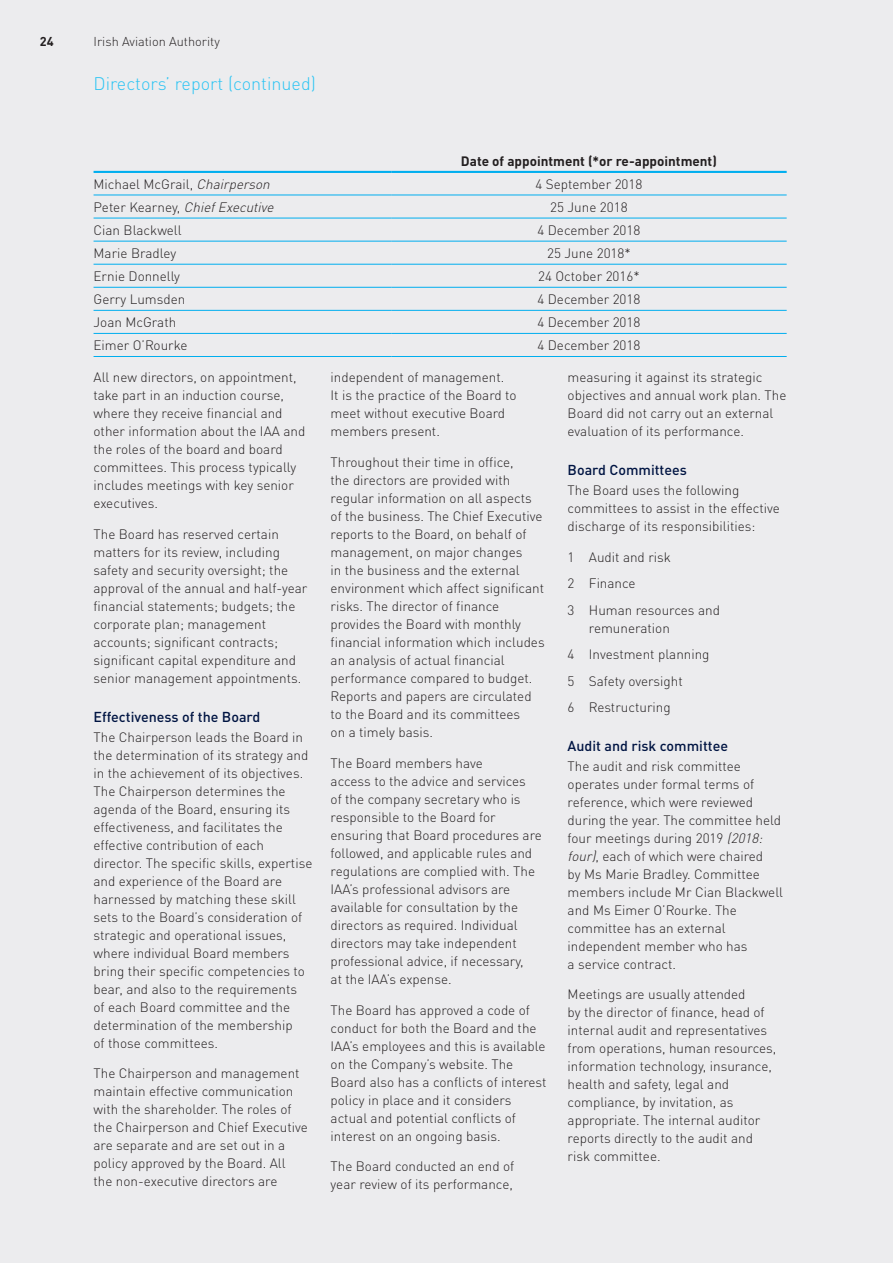
<style>
.page{position:relative;width:893px;height:1263px;background:#ececee}
.page>*{position:absolute;margin:0;border:0;box-sizing:border-box;transform-origin:0 0}
.t1{font:300 18px "DIN Pro";color:#2bc4f3}
.t2{font:500 14.25px "DIN Pro";color:#001442}
.t3{font:300 13.5px/18px "DIN Pro";color:#231f20}
.t4{font:700 13.5px "DIN Pro";color:#231f20}
.t5{font:italic 300 13.5px "DIN Pro";color:#231f20}
.t6{font:300 12.75px "DIN Pro";color:#231f20}
.t7{font:700 12.75px "DIN Pro";color:#231f20}
.s1{font-style:italic}
.s2{font-style:normal}
</style>
<div class="page">
<hr style="left:94px;top:171px;width:297px;height:2px;background:#00aeef">
<hr style="left:391px;top:171px;width:396px;height:2px;background:#00aeef">
<hr style="left:94px;top:195px;width:297px;height:1px;background:#00aeef">
<hr style="left:391px;top:195px;width:396px;height:1px;background:#00aeef">
<hr style="left:94px;top:218px;width:297px;height:1px;background:#00aeef">
<hr style="left:391px;top:218px;width:396px;height:1px;background:#00aeef">
<hr style="left:94px;top:241px;width:297px;height:1px;background:#00aeef">
<hr style="left:391px;top:241px;width:396px;height:1px;background:#00aeef">
<hr style="left:94px;top:264px;width:297px;height:1px;background:#00aeef">
<hr style="left:391px;top:264px;width:396px;height:1px;background:#00aeef">
<hr style="left:94px;top:287px;width:297px;height:1px;background:#00aeef">
<hr style="left:391px;top:287px;width:396px;height:1px;background:#00aeef">
<hr style="left:94px;top:310px;width:297px;height:1px;background:#00aeef">
<hr style="left:391px;top:310px;width:396px;height:1px;background:#00aeef">
<hr style="left:94px;top:333px;width:297px;height:1px;background:#00aeef">
<hr style="left:391px;top:333px;width:396px;height:1px;background:#00aeef">
<hr style="left:94px;top:356px;width:297px;height:1px;background:#00aeef">
<hr style="left:391px;top:356px;width:396px;height:1px;background:#00aeef">
<p class="t7" style="left:40px;top:31px;width:15px">24</p>
<p class="t6" style="left:94px;top:31px;width:128px">Irish Aviation Authority</p>
<h1 class="t1" style="left:94px;top:70px;width:224px">Directors’ report (continued)</h1>
<p class="t4" style="left:461px;top:149px;width:257px">Date of appointment (*or re-appointment)</p>
<p class="t3" style="left:94px;top:174px;width:182px">Michael McGrail, <span class="s1">Chairperson</span></p>
<p class="t3" style="left:535px;top:174px;width:108px">4 September 2018</p>
<p class="t5" style="left:94px;top:196px;width:186px"><span class="s2">P e t e r K e a r n e y,</span> ChiefExecutive</p>
<p class="t3" style="left:550px;top:197px;width:79px">25 June 2018</p>
<p class="t3" style="left:94px;top:220px;width:90px">Cian Blackwell</p>
<p class="t3" style="left:537px;top:220px;width:105px">4 December 2018</p>
<p class="t3" style="left:94px;top:243px;width:84px">Marie Bradley</p>
<p class="t3" style="left:547px;top:243px;width:85px">25 June 2018*</p>
<p class="t3" style="left:94px;top:266px;width:88px">Ernie Donnelly</p>
<p class="t3" style="left:538px;top:266px;width:103px">24 October 2016*</p>
<p class="t3" style="left:94px;top:289px;width:93px">Gerry Lumsden</p>
<p class="t3" style="left:537px;top:289px;width:105px">4 December 2018</p>
<p class="t3" style="left:94px;top:312px;width:84px">Joan McGrath</p>
<p class="t3" style="left:537px;top:312px;width:105px">4 December 2018</p>
<p class="t3" style="left:94px;top:335px;width:95px">Eimer O’Rourke</p>
<p class="t3" style="left:537px;top:335px;width:105px">4 December 2018</p>
<p class="t3" style="left:94px;top:367px;width:213px">All new directors, on appointment, take part in an induction course, where they receive financial and other information about the IAA and the roles of the board and board committees. This process typically includes meetings with key senior executives.</p>
<p class="t3" style="left:94px;top:524px;width:215px">The Board has reserved certain matters for its review, including safety and security oversight; the approval of the annual and half-year financial statements; budgets; the corporate plan; management accounts; significant contracts; significant capital expenditure and senior management appointments.</p>
<p class="t2" style="left:94px;top:705px;width:168px">Effectiveness of the Board</p>
<p class="t3" style="left:94px;top:727px;width:220px">The Chairperson leads the Board in the determination of its strategy and in the achievement of its objectives.<br>The Chairperson determines the agenda of the Board, ensuring its effectiveness, and facilitates the effective contribution of each director. The specific skills, expertise and experience of the Board are harnessed by matching these skill sets to the Board’s consideration of strategic and operational issues, where individual Board members bring their specific competencies to bear, and also to the requirements<br>of each Board committee and the determination of the membership<br>of those committees.</p>
<p class="t3" style="left:94px;top:1063px;width:216px">The Chairperson and management maintain effective communication with the shareholder. The roles of the Chairperson and Chief Executive are separate and are set out in a policy approved by the Board. All the non-executive directors are</p>
<p class="t3" style="left:331px;top:367px;width:188px">independent of management.<br>It is the practice of the Board to meet without executive Board members present.</p>
<p class="t3" style="left:331px;top:452px;width:216px">Throughout their time in office,<br>the directors are provided with regular information on all aspects of the business. The Chief Executive reports to the Board, on behalf of management, on major changes<br>in the business and the external environment which affect significant risks. The director of finance provides the Board with monthly financial information which includes an analysis of actual financial performance compared to budget.<br>Reports and papers are circulated to the Board and its committees<br>on a timely basis.</p>
<p class="t3" style="left:331px;top:753px;width:213px">The Board members have<br>access to the advice and services<br>of the company secretary who is responsible to the Board for ensuring that Board procedures are followed, and applicable rules and regulations are complied with. The<br>IAA’s professional advisors are available for consultation by the directors as required. Individual directors may take independent professional advice, if necessary,<br>at the IAA’s expense.</p>
<p class="t3" style="left:331px;top:999px;width:217px">The Board has approved a code of conduct for both the Board and the IAA’s employees and this is available on the Company’s website. The Board also has a conflicts of interest policy in place and it considers actual and potential conflicts of interest on an ongoing basis.</p>
<p class="t3" style="left:331px;top:1156px;width:185px">The Board conducted an end of year review of its performance,</p>
<p class="t3" style="left:568px;top:367px;width:220px">measuring it against its strategic objectives and annual work plan. The Board did not carry out an external evaluation of its performance.</p>
<p class="t2" style="left:568px;top:458px;width:121px">Board Committees</p>
<p class="t3" style="left:568px;top:480px;width:214px">The Board uses the following committees to assist in the effective discharge of its responsibilities:</p>
<p class="t3" style="left:568px;top:542px;width:154px;line-height:26.5px">1 Audit and risk<br>2 Finance<br>3 Human resources and</p>
<p class="t3" style="left:568px;top:613px;width:143px;line-height:26.5px;text-indent:21px">remuneration<br>4 Investment planning<br>5 Safety oversight<br>6 Restructuring</p>
<p class="t2" style="left:568px;top:734px;width:162px">Audit and risk committee</p>
<p class="t3" style="left:568px;top:756px;width:217px">The audit and risk committee operates under formal terms of reference, which were reviewed during the year. The committee held four meetings during 2019 <span class="s1">(2018: four)</span>, each of which were chaired<br>by Ms Marie Bradley. Committee members include Mr Cian Blackwell and Ms Eimer O’Rourke. The committee has an external independent member who has<br>a service contract.</p>
<p class="t3" style="left:568px;top:984px;width:210px">Meetings are usually attended<br>by the director of finance, head of internal audit and representatives from operations, human resources, information technology, insurance, health and safety, legal and compliance, by invitation, as appropriate. The internal auditor reports directly to the audit and risk committee.</p>
</div>
